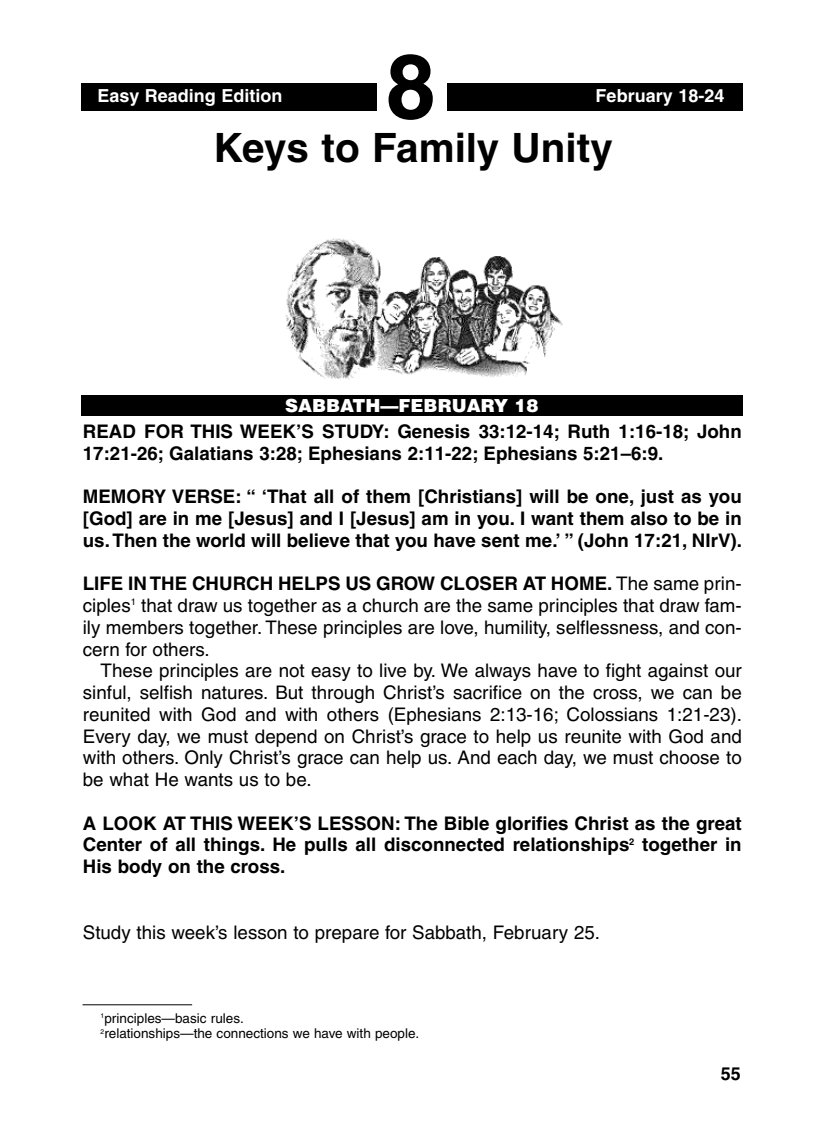
<style>
.page{position:relative;width:824px;height:1148px;background:#fff}
.page>*{position:absolute;margin:0;border:0;box-sizing:border-box;transform-origin:0 0}
.t1{font:700 90px "Helvetica";color:#000}
.t2{font:700 40.5px "Helvetica";color:#000}
.t3{font:18.75px/21.8px "Helvetica";color:#000;text-align:justify}
.t4{font:700 18.75px/21.8px "Helvetica";color:#000;text-align:justify}
.t5{font:700 18px "Helvetica";color:#fff}
.t6{font:900 18px "Helvetica";color:#fff}
.t7{font:700 18px "Helvetica";color:#000}
.t8{font:13.5px/15.8px "Helvetica";color:#000}
.s1{font-weight:700}
</style>
<div class="page">
<div style="left:81px;top:83px;width:662px;height:27px;background:#000"></div>
<div style="left:377px;top:45px;width:70px;height:79px;background:#fff"></div>
<div style="left:81px;top:395px;width:661px;height:21px;background:#000"></div>
<img style="left:285px;top:238px;width:278px;height:142px">
<hr style="left:82px;top:1004px;width:110px;height:1px;background:#000">
<h1 class="t1" style="left:385px;top:51px;width:52px">8</h1>
<p class="t5" style="left:97px;top:89px;width:187px">Easy Reading Edition</p>
<p class="t5" style="left:595px;top:89px;width:130px">February 18-24</p>
<h2 class="t2" style="left:213px;top:131px;width:401px">Keys to Family Unity</h2>
<p class="t6" style="left:285px;top:395px;width:255px">SABBATH—FEBRUARY 18</p>
<p class="t4" style="left:83px;top:422px;width:660px">READ FOR THIS WEEK’S STUDY: Genesis 33:12-14; Ruth 1:16-18; John<br>17:21-26; Galatians 3:28; Ephesians 2:11-22; Ephesians 5:21–6:9.</p>
<p class="t4" style="left:83px;top:487px;width:660px">MEMORY VERSE: “ ‘That all of them [Christians] will be one, just as you [God] are in me [Jesus] and I [Jesus] am in you. I want them also to be in us. Then the world will believe that you have sent me.’ ” (John 17:21, NIrV).</p>
<p class="t3" style="left:83px;top:574px;width:660px"><span class="s1">LIFE IN THE CHURCH HELPS US GROW CLOSER AT HOME.</span> The same prin&shy;ciples<sup>1</sup> that draw us together as a church are the same principles that draw fam&shy;ily members together. These principles are love, humility, selflessness, and con&shy;cern for others.</p>
<p class="t3" style="left:83px;top:661px;width:660px;text-indent:18px">These principles are not easy to live by. We always have to fight against our sinful, selfish natures. But through Christ’s sacrifice on the cross, we can be reunited with God and with others (Ephesians 2:13-16; Colossians 1:21-23).<br>Every day, we must depend on Christ’s grace to help us reunite with God and with others. Only Christ’s grace can help us. And each day, we must choose to be what He wants us to be.</p>
<p class="t4" style="left:83px;top:813px;width:660px">A LOOK AT THIS WEEK’S LESSON: The Bible glorifies Christ as the great Center of all things. He pulls all disconnected relationships<sup>2</sup> together in His body on the cross.</p>
<p class="t3" style="left:83px;top:922px;width:518px">Study this week’s lesson to prepare for Sabbath, February 25.</p>
<p class="t8" style="left:101px;top:1011px;width:320px"><sup>1</sup>principles—basic rules.<br><sup>2</sup>relationships—the connections we have with people.</p>
<p class="t7" style="left:720px;top:1066px;width:22px">55</p>
</div>
